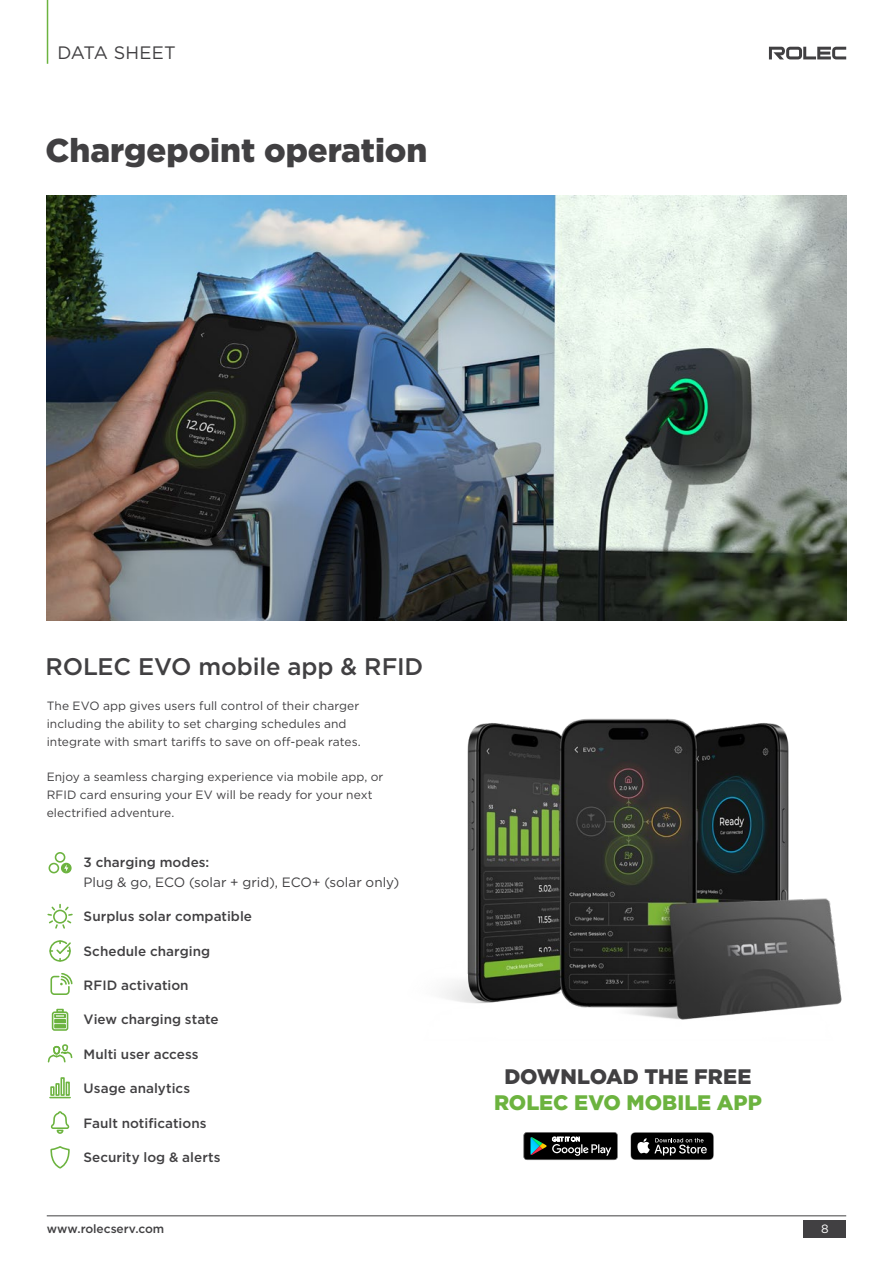
<style>
.page{position:relative;width:893px;height:1263px;background:#fff}
.page>*{position:absolute;margin:0;border:0;box-sizing:border-box;transform-origin:0 0}
.t1{font:900 33px "Gotham";color:#414042}
.t2{font:500 24px "Gotham";letter-spacing:-.005em;color:#414042}
.t3{font:900 21px "Gotham";color:#6cb33f}
.t4{font:900 21px "Gotham";letter-spacing:-.005em;color:#414042}
.t5{font:18px "Gotham";letter-spacing:.005em;color:#414042}
.t6{font:500 13.5px "Gotham";color:#414042}
.t7{font:13.5px "Gotham";color:#414042}
.t8{font:12px/18px "Gotham";letter-spacing:.005em;color:#414042}
.t9{font:500 12px "Gotham";letter-spacing:-.005em;color:#414042}
.t10{font:12px "Gotham";color:#fff}
</style>
<div class="page">
<hr style="left:47px;top:0;width:1px;height:64px;background:#6cb33f">
<hr style="left:47px;top:1215px;width:799px;height:1px;background:#414042">
<div style="left:804px;top:1220px;width:42px;height:18px;background:#414042"></div>
<svg style="left:769px;top:47px;width:77px;height:12px"></svg>
<img style="left:47px;top:196px;width:799px;height:425px">
<svg style="left:524px;top:1132px;width:94px;height:28px;background:#2c3230"></svg>
<svg style="left:630px;top:1132px;width:84px;height:28px;background:#343434"></svg>
<img style="left:444px;top:718px;width:398px;height:302px">
<div style="left:55px;top:852px;width:10px;height:11px;border:2px solid #6cb33f;border-radius:50%"></div>
<div style="left:61px;top:863px;width:11px;height:10px;border:2px solid #6cb33f;border-radius:50%"></div>
<div style="left:49px;top:863px;width:10px;height:10px;border:2px solid #6cb33f;border-radius:50%"></div>
<svg style="left:62px;top:863px;width:9px;height:10px"></svg>
<svg style="left:47px;top:904px;width:26px;height:25px"></svg>
<svg style="left:49px;top:940px;width:22px;height:22px"></svg>
<svg style="left:50px;top:973px;width:23px;height:22px"></svg>
<div style="left:52px;top:1011px;width:16px;height:20px;border:2px solid #6cb33f;border-radius:2px"></div>
<svg style="left:56px;top:1009px;width:8px;height:4px"></svg>
<div style="left:54px;top:1014px;width:12px;height:4px;border:2px solid #6cb33f"></div>
<div style="left:54px;top:1024px;width:12px;height:4px;border:2px solid #6cb33f"></div>
<svg style="left:55px;top:1023px;width:10px;height:4px"></svg>
<div style="left:54px;top:1019px;width:12px;height:4px;border:2px solid #6cb33f"></div>
<svg style="left:47px;top:1044px;width:26px;height:19px"></svg>
<svg style="left:50px;top:1097px;width:20px;height:1px"></svg>
<div style="left:50px;top:1086px;width:5px;height:10px;border:2px solid #6cb33f"></div>
<div style="left:66px;top:1081px;width:4px;height:15px;border:2px solid #6cb33f"></div>
<div style="left:61px;top:1077px;width:4px;height:19px;border:2px solid #6cb33f"></div>
<div style="left:55px;top:1083px;width:5px;height:13px;border:2px solid #6cb33f"></div>
<svg style="left:51px;top:1111px;width:18px;height:23px"></svg>
<svg style="left:50px;top:1146px;width:20px;height:23px"></svg>
<h3 class="t5" style="left:57px;top:42px;width:120px">DATA SHEET</h3>
<h1 class="t1" style="left:46px;top:128px;width:383px">Chargepoint operation</h1>
<h2 class="t2" style="left:46px;top:651px;width:379px">ROLEC EVO mobile app &amp; RFID</h2>
<p class="t8" style="left:47px;top:697px;width:316px">The EVO app gives users full control of their charger including the ability to set charging schedules and integrate with smart tariffs to save on off-peak rates.</p>
<p class="t8" style="left:47px;top:768px;width:338px">Enjoy a seamless charging experience via mobile app, or<br>RFID card ensuring your EV will be ready for your next electrified adventure.</p>
<p class="t6" style="left:84px;top:854px;width:127px">3 charging modes:</p>
<p class="t7" style="left:84px;top:873px;width:317px">Plug &amp; go, ECO (solar + grid), ECO+ (solar only)</p>
<p class="t6" style="left:84px;top:908px;width:170px">Surplus solar compatible</p>
<p class="t6" style="left:84px;top:942px;width:128px">Schedule charging</p>
<p class="t6" style="left:84px;top:976px;width:107px">RFID activation</p>
<p class="t6" style="left:84px;top:1011px;width:137px">View charging state</p>
<p class="t6" style="left:84px;top:1045px;width:116px">Multi user access</p>
<p class="t6" style="left:84px;top:1079px;width:108px">Usage analytics</p>
<p class="t6" style="left:84px;top:1114px;width:124px">Fault notifications</p>
<p class="t6" style="left:84px;top:1148px;width:138px">Security log &amp; alerts</p>
<h3 class="t4" style="left:504px;top:1062px;width:249px">DOWNLOAD THE FREE</h3>
<h3 class="t3" style="left:494px;top:1088px;width:269px">ROLEC EVO MOBILE APP</h3>
<p class="t9" style="left:47px;top:1221px;width:119px">www.rolecserv.com</p>
<p class="t10" style="left:821px;top:1221px;width:9px">8</p>
</div>
